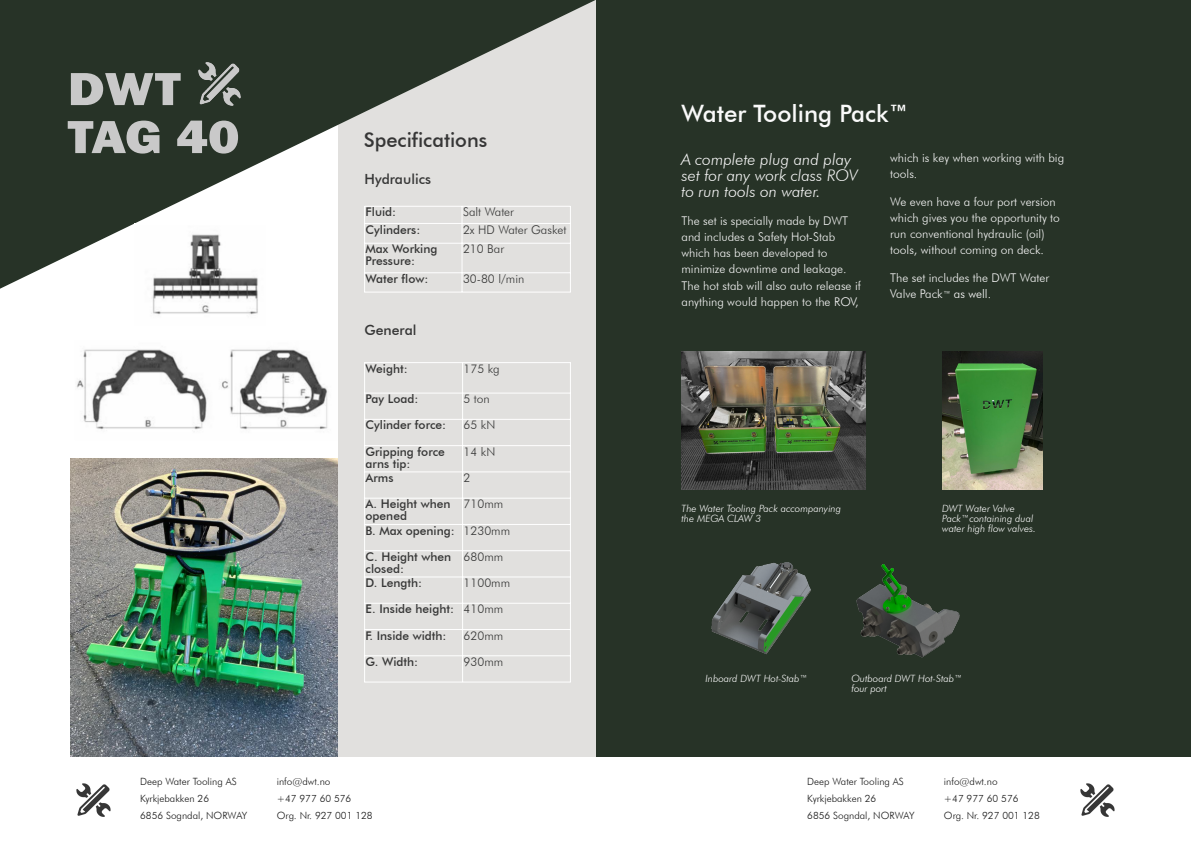
<style>
.page{position:relative;width:1191px;height:842px;background:#fff}
.page>*{position:absolute;margin:0;border:0;box-sizing:border-box;transform-origin:0 0}
.t1{font:800 48px/48px "Franklin Gothic";color:#c9c9c9;scale:1.13 1}
.t2{font:500 24px "Futura BT";color:#fafafa}
.t3{font:500 20px "Futura BT";color:#363636}
.t4{font:italic 300 16px/16px "Futura BT";color:#f6f6f6}
.t5{font:500 14px "Futura BT";color:#363636}
.t6{font:300 12px/16px "Futura BT";color:#f6f6f6}
.t7{font:500 12px/26.3px "Futura BT";color:#363636}
.t8{font:300 12px "Futura BT";color:#363636}
.t9{font:300 10px/17px "Futura BT";color:#181818}
.t10{font:italic 300 10px/10px "Futura BT";color:#fff}
.s1{font-weight:300}
.s2{color:#fff}
.s3{font-style:italic;font-size:10px;color:#fff}
</style>
<div class="page">
<div style="left:595px;top:0;width:596px;height:757px;background:#273327"></div>
<img style="left:942px;top:351px;width:100px;height:139px">
<img style="left:681px;top:351px;width:184px;height:139px">
<img style="left:711px;top:562px;width:100px;height:92px">
<img style="left:856px;top:564px;width:103px;height:93px">
<div style="left:338px;top:0;width:257px;height:757px;background:#e1e0de"></div>
<svg style="left:0;top:0;width:595px;height:289px;fill:#273327"></svg>
<img style="left:76px;top:783px;width:35px;height:34px">
<img style="left:198px;top:63px;width:43px;height:42px">
<hr style="left:364px;top:206px;width:1px;height:86px;background:#fff">
<hr style="left:570px;top:206px;width:1px;height:86px;background:#fff">
<hr style="left:462px;top:206px;width:1px;height:86px;background:#fff">
<hr style="left:364px;top:206px;width:206px;height:1px;background:#fff">
<hr style="left:364px;top:223px;width:206px;height:1px;background:#fff">
<hr style="left:364px;top:243px;width:206px;height:1px;background:#fff">
<hr style="left:364px;top:272px;width:206px;height:1px;background:#fff">
<hr style="left:364px;top:292px;width:206px;height:1px;background:#fff">
<hr style="left:364px;top:362px;width:1px;height:320px;background:#fff">
<hr style="left:570px;top:362px;width:1px;height:320px;background:#fff">
<hr style="left:462px;top:363px;width:1px;height:319px;background:#fff">
<hr style="left:364px;top:362px;width:206px;height:1px;background:#fff">
<hr style="left:364px;top:393px;width:206px;height:1px;background:#fff">
<hr style="left:364px;top:419px;width:206px;height:1px;background:#fff">
<hr style="left:364px;top:445px;width:206px;height:1px;background:#fff">
<hr style="left:364px;top:472px;width:206px;height:1px;background:#fff">
<hr style="left:364px;top:498px;width:206px;height:1px;background:#fff">
<hr style="left:364px;top:524px;width:206px;height:1px;background:#fff">
<hr style="left:364px;top:550px;width:206px;height:1px;background:#fff">
<hr style="left:364px;top:577px;width:206px;height:1px;background:#fff">
<hr style="left:364px;top:603px;width:206px;height:1px;background:#fff">
<hr style="left:364px;top:629px;width:206px;height:1px;background:#fff">
<hr style="left:364px;top:655px;width:206px;height:1px;background:#fff">
<hr style="left:364px;top:682px;width:206px;height:1px;background:#fff">
<img style="left:71px;top:458px;width:267px;height:299px">
<img style="left:76px;top:349px;width:252px;height:81px">
<img style="left:135px;top:224px;width:139px;height:91px">
<img style="left:1080px;top:783px;width:35px;height:34px">
<h1 class="t1" style="left:68px;top:69px;width:154px">DWT<br>TAG 40</h1>
<h3 class="t3" style="left:364px;top:132px;width:125px">Specifications</h3>
<p class="t5" style="left:364px;top:174px;width:68px">Hydraulics</p>
<p class="t7" style="left:365px;top:200px;width:32px">Fluid:</p>
<p class="t8" style="left:463px;top:207px;width:52px">Salt Water</p>
<p class="t7" style="left:365px;top:217px;width:56px">Cylinders:</p>
<p class="t8" style="left:463px;top:224px;width:105px">2x HD Water Gasket</p>
<p class="t7" style="left:365px;top:244px;width:73px;line-height:12px">Max Working<br>Pressure:</p>
<p class="t8" style="left:463px;top:244px;width:43px">210 Bar</p>
<p class="t7" style="left:365px;top:267px;width:64px">Water flow:</p>
<p class="t8" style="left:463px;top:274px;width:63px">30-80 l/min</p>
<p class="t5" style="left:364px;top:324px;width:54px">General</p>
<p class="t7" style="left:365px;top:356px;width:44px">Weight:</p>
<p class="t8" style="left:463px;top:364px;width:38px">175 kg</p>
<p class="t7" style="left:365px;top:387px;width:54px">Pay Load:</p>
<p class="t8" style="left:463px;top:394px;width:28px">5 ton</p>
<p class="t7" style="left:365px;top:413px;width:82px">Cylinder force:</p>
<p class="t8" style="left:463px;top:420px;width:33px">65 kN</p>
<p class="t7" style="left:365px;top:447px;width:81px;line-height:12px">Gripping force arns tip:</p>
<p class="t8" style="left:463px;top:447px;width:33px">14 kN</p>
<p class="t7" style="left:365px;top:466px;width:29px">Arms</p>
<p class="t8" style="left:463px;top:473px;width:8px">2</p>
<p class="t7" style="left:365px;top:499px;width:87px;line-height:12px">A. Height when opened</p>
<p class="t7" style="left:365px;top:492px;width:146px;text-indent:98px"><span class="s1">710mm<br></span>B. Max opening: <span class="s1">1230mm<br></span>C. Height when</p>
<p class="t7" style="left:365px;top:556px;width:40px">closed:</p>
<p class="t8" style="left:463px;top:552px;width:41px">680mm</p>
<p class="t7" style="left:365px;top:571px;width:58px">D. Length:</p>
<p class="t7" style="left:365px;top:571px;width:146px;text-indent:98px"><span class="s1">1100mm<br></span>E. Inside height: <span class="s1">410mm<br></span>F. Inside width:</p>
<p class="t8" style="left:463px;top:630px;width:41px">620mm</p>
<p class="t7" style="left:365px;top:650px;width:54px">G. Width:</p>
<p class="t8" style="left:463px;top:657px;width:41px">930mm</p>
<p class="t9" style="left:140px;top:773px;width:109px">Deep Water Tooling AS<br>Kyrkjebakken 26<br>6856 Sogndal, NORWAY</p>
<p class="t9" style="left:277px;top:773px;width:97px">info@dwt.no<br>+47 977 60 576<br>Org. Nr. 927 001 128</p>
<h2 class="t2" style="left:681px;top:103px;width:228px">Water Tooling Pack<span class="s2">™</span></h2>
<h3 class="t4" style="left:681px;top:153px;width:178px">A complete plug and play set for any work class ROV to run tools on water.</h3>
<p class="t6" style="left:681px;top:214px;width:181px">The set is specially made by DWT and includes a Safety Hot-Stab which has been developed to minimize downtime and leakage.<br>The hot stab will also auto release if anything would happen to the ROV,</p>
<p class="t6" style="left:890px;top:151px;width:175px">which is key when working with big tools.</p>
<p class="t6" style="left:890px;top:195px;width:171px">We even have a four port version which gives you the opportunity to run conventional hydraulic (oil) tools, without coming on deck.</p>
<p class="t6" style="left:890px;top:271px;width:161px">The set includes the DWT Water<br>Valve Pack<span class="s3">™</span> <span class="s2">as well</span>.</p>
<p class="t10" style="left:681px;top:504px;width:161px">The Water Tooling Pack accompanying the MEGA CLAW 3</p>
<p class="t10" style="left:942px;top:504px;width:95px">DWT Water Valve<br>Pack™containing dual water high flow valves.</p>
<p class="t10" style="left:705px;top:674px;width:104px">Inboard DWT Hot-Stab™</p>
<p class="t10" style="left:851px;top:674px;width:113px">Outboard DWT Hot-Stab™ four port</p>
<p class="t9" style="left:807px;top:773px;width:109px">Deep Water Tooling AS<br>Kyrkjebakken 26<br>6856 Sogndal, NORWAY</p>
<p class="t9" style="left:944px;top:773px;width:97px">info@dwt.no<br>+47 977 60 576<br>Org. Nr. 927 001 128</p>
</div>
